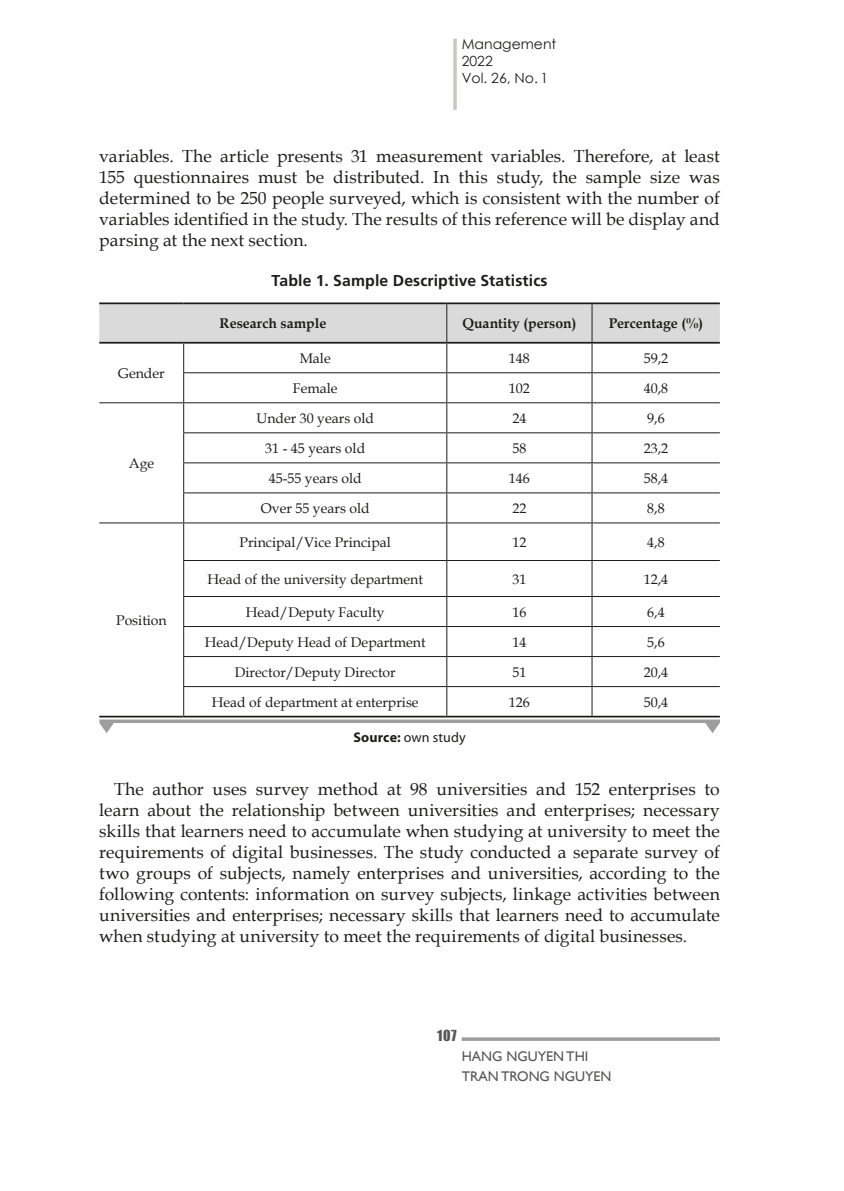
<style>
.page{position:relative;width:844px;height:1191px;background:#fff}
.page>*{position:absolute;margin:0;border:0;box-sizing:border-box;transform-origin:0 0}
.tekst_glowny{font:17.5px/21px "Book Antiqua";letter-spacing:.005em;color:#1d1d1b;text-align:justify}
.tytul_tabeli{font:700 15.75px "Frutiger LT Pro";letter-spacing:.01em;color:#1d1d1b}
.Normalny{font:14px "Book Antiqua";color:#1d1d1b}
.Normalny-2{font:700 14px "Book Antiqua";color:#1d1d1b}
.t1{font:14px/19.2px "Gill Sans";color:#575756}
.t2{font:14px/16.8px "Century Gothic";color:#1d1d1b}
.zrodlo_-_do_tabeli{font:14px "Myriad Pro";letter-spacing:.01em;color:#1d1d1b}
.t3{font:14px "Impact";color:#575756}
.s1{font-weight:700}
</style>
<div class="page">
<hr style="left:453px;top:39px;width:3px;height:71px;background:#c7c7c6">
<hr style="left:461px;top:1037px;width:258px;height:3px;background:#9d9d9d">
<svg style="left:99px;top:304px;width:620px;height:218px"></svg>
<hr style="left:99px;top:522px;width:85px;height:1px;background:#1d1d1b">
<hr style="left:184px;top:522px;width:262px;height:1px;background:#1d1d1b">
<hr style="left:183px;top:523px;width:1px;height:37px;background:#1d1d1b">
<hr style="left:446px;top:522px;width:146px;height:1px;background:#1d1d1b">
<hr style="left:446px;top:523px;width:1px;height:37px;background:#1d1d1b">
<hr style="left:592px;top:522px;width:127px;height:1px;background:#1d1d1b">
<hr style="left:591px;top:523px;width:1px;height:37px;background:#1d1d1b">
<hr style="left:183px;top:560px;width:263px;height:1px;background:#1d1d1b">
<hr style="left:183px;top:561px;width:1px;height:35px;background:#1d1d1b">
<hr style="left:446px;top:560px;width:146px;height:1px;background:#1d1d1b">
<hr style="left:446px;top:561px;width:1px;height:35px;background:#1d1d1b">
<hr style="left:592px;top:560px;width:127px;height:1px;background:#1d1d1b">
<hr style="left:591px;top:561px;width:1px;height:35px;background:#1d1d1b">
<hr style="left:183px;top:596px;width:263px;height:1px;background:#1d1d1b">
<hr style="left:446px;top:596px;width:146px;height:1px;background:#1d1d1b">
<hr style="left:592px;top:596px;width:127px;height:1px;background:#1d1d1b">
<hr style="left:183px;top:626px;width:263px;height:1px;background:#1d1d1b">
<hr style="left:446px;top:626px;width:146px;height:1px;background:#1d1d1b">
<hr style="left:592px;top:626px;width:127px;height:1px;background:#1d1d1b">
<hr style="left:183px;top:656px;width:263px;height:1px;background:#1d1d1b">
<hr style="left:446px;top:656px;width:146px;height:1px;background:#1d1d1b">
<hr style="left:592px;top:656px;width:127px;height:1px;background:#1d1d1b">
<hr style="left:183px;top:686px;width:263px;height:1px;background:#1d1d1b">
<svg style="left:183px;top:597px;width:1px;height:118px"></svg>
<hr style="left:446px;top:686px;width:146px;height:1px;background:#1d1d1b">
<svg style="left:446px;top:597px;width:1px;height:118px"></svg>
<hr style="left:592px;top:686px;width:127px;height:1px;background:#1d1d1b">
<svg style="left:591px;top:597px;width:1px;height:118px"></svg>
<hr style="left:99px;top:302px;width:85px;height:2px;background:#1d1d1b">
<hr style="left:184px;top:302px;width:262px;height:2px;background:#1d1d1b">
<hr style="left:446px;top:302px;width:146px;height:2px;background:#1d1d1b">
<hr style="left:592px;top:302px;width:127px;height:2px;background:#1d1d1b">
<hr style="left:99px;top:342px;width:85px;height:1px;background:#1d1d1b">
<hr style="left:184px;top:342px;width:262px;height:1px;background:#1d1d1b">
<hr style="left:446px;top:342px;width:146px;height:1px;background:#1d1d1b">
<hr style="left:592px;top:342px;width:127px;height:1px;background:#1d1d1b">
<hr style="left:99px;top:715px;width:85px;height:2px;background:#1d1d1b">
<hr style="left:184px;top:715px;width:262px;height:2px;background:#1d1d1b">
<hr style="left:446px;top:715px;width:146px;height:2px;background:#1d1d1b">
<hr style="left:592px;top:715px;width:127px;height:2px;background:#1d1d1b">
<svg style="left:99px;top:719px;width:620px;height:4px;fill:#9d9d9d"></svg>
<svg style="left:99px;top:722px;width:15px;height:11px"></svg>
<svg style="left:705px;top:722px;width:14px;height:11px"></svg>
<p class="t2" style="left:461px;top:36px;width:96px">Management<br>2022<br>Vol. 26, No. 1</p>
<p class="tekst_glowny" style="left:99px;top:145px;width:622px">variables. The article presents 31 measurement variables. Therefore, at least 155 questionnaires must be distributed. In this study, the sample size was determined to be 250 people surveyed, which is consistent with the number of variables identified in the study. The results of this reference will be display and parsing at the next section.</p>
<p class="tytul_tabeli" style="left:271px;top:271px;width:277px">Table 1. Sample Descriptive Statistics</p>
<p class="Normalny-2" style="left:219px;top:314px;width:108px">Research sample</p>
<p class="Normalny-2" style="left:462px;top:314px;width:115px">Quantity (person)</p>
<p class="Normalny-2" style="left:608px;top:314px;width:96px">Percentage (%)</p>
<p class="Normalny" style="left:118px;top:363px;width:48px">Gender</p>
<p class="Normalny" style="left:299px;top:348px;width:33px">Male</p>
<p class="Normalny" style="left:509px;top:348px;width:22px">148</p>
<p class="Normalny" style="left:643px;top:348px;width:26px">59,2</p>
<p class="Normalny" style="left:293px;top:378px;width:46px">Female</p>
<p class="Normalny" style="left:509px;top:378px;width:22px">102</p>
<p class="Normalny" style="left:643px;top:378px;width:26px">40,8</p>
<p class="Normalny" style="left:129px;top:453px;width:27px">Age</p>
<p class="Normalny" style="left:256px;top:408px;width:119px">Under 30 years old</p>
<p class="Normalny" style="left:512px;top:408px;width:15px">24</p>
<p class="Normalny" style="left:647px;top:408px;width:19px">9,6</p>
<p class="Normalny" style="left:265px;top:438px;width:101px">31 - 45 years old</p>
<p class="Normalny" style="left:512px;top:438px;width:15px">58</p>
<p class="Normalny" style="left:643px;top:438px;width:26px">23,2</p>
<p class="Normalny" style="left:269px;top:468px;width:94px">45-55 years old</p>
<p class="Normalny" style="left:509px;top:468px;width:22px">146</p>
<p class="Normalny" style="left:643px;top:468px;width:26px">58,4</p>
<p class="Normalny" style="left:261px;top:498px;width:110px">Over 55 years old</p>
<p class="Normalny" style="left:512px;top:498px;width:15px">22</p>
<p class="Normalny" style="left:647px;top:498px;width:19px">8,8</p>
<p class="Normalny" style="left:239px;top:532px;width:153px">Principal/Vice Principal</p>
<p class="Normalny" style="left:512px;top:532px;width:15px">12</p>
<p class="Normalny" style="left:647px;top:532px;width:19px">4,8</p>
<p class="Normalny" style="left:207px;top:569px;width:217px">Head of the university department</p>
<p class="Normalny" style="left:512px;top:569px;width:15px">31</p>
<p class="Normalny" style="left:643px;top:569px;width:26px">12,4</p>
<p class="Normalny" style="left:246px;top:602px;width:140px">Head/Deputy Faculty</p>
<p class="Normalny" style="left:512px;top:602px;width:15px">16</p>
<p class="Normalny" style="left:647px;top:602px;width:19px">6,4</p>
<p class="Normalny" style="left:205px;top:632px;width:222px">Head/Deputy Head of Department</p>
<p class="Normalny" style="left:512px;top:632px;width:15px">14</p>
<p class="Normalny" style="left:647px;top:632px;width:19px">5,6</p>
<p class="Normalny" style="left:235px;top:662px;width:162px">Director/Deputy Director</p>
<p class="Normalny" style="left:512px;top:662px;width:15px">51</p>
<p class="Normalny" style="left:643px;top:662px;width:26px">20,4</p>
<p class="Normalny" style="left:212px;top:692px;width:208px">Head of department at enterprise</p>
<p class="Normalny" style="left:509px;top:692px;width:22px">126</p>
<p class="Normalny" style="left:643px;top:692px;width:26px">50,4</p>
<p class="zrodlo_-_do_tabeli" style="left:353px;top:729px;width:114px"><span class="s1">Source:</span> own study</p>
<p class="tekst_glowny" style="left:99px;top:778px;width:622px;text-indent:15px">The author uses survey method at 98 universities and 152 enterprises to learn about the relationship between universities and enterprises; necessary skills that learners need to accumulate when studying at university to meet the requirements of digital businesses. The study conducted a separate survey of two groups of subjects, namely enterprises and universities, according to the following contents: information on survey subjects, linkage activities between universities and enterprises; necessary skills that learners need to accumulate when studying at university to meet the requirements of digital businesses.</p>
<p class="Normalny" style="left:116px;top:610px;width:52px">Position</p>
<p class="t3" style="left:437px;top:1024px;width:21px">107</p>
<p class="t1" style="left:461px;top:1047px;width:151px">HANG NGUYEN THI<br>TRAN TRONG NGUYEN</p>
</div>
